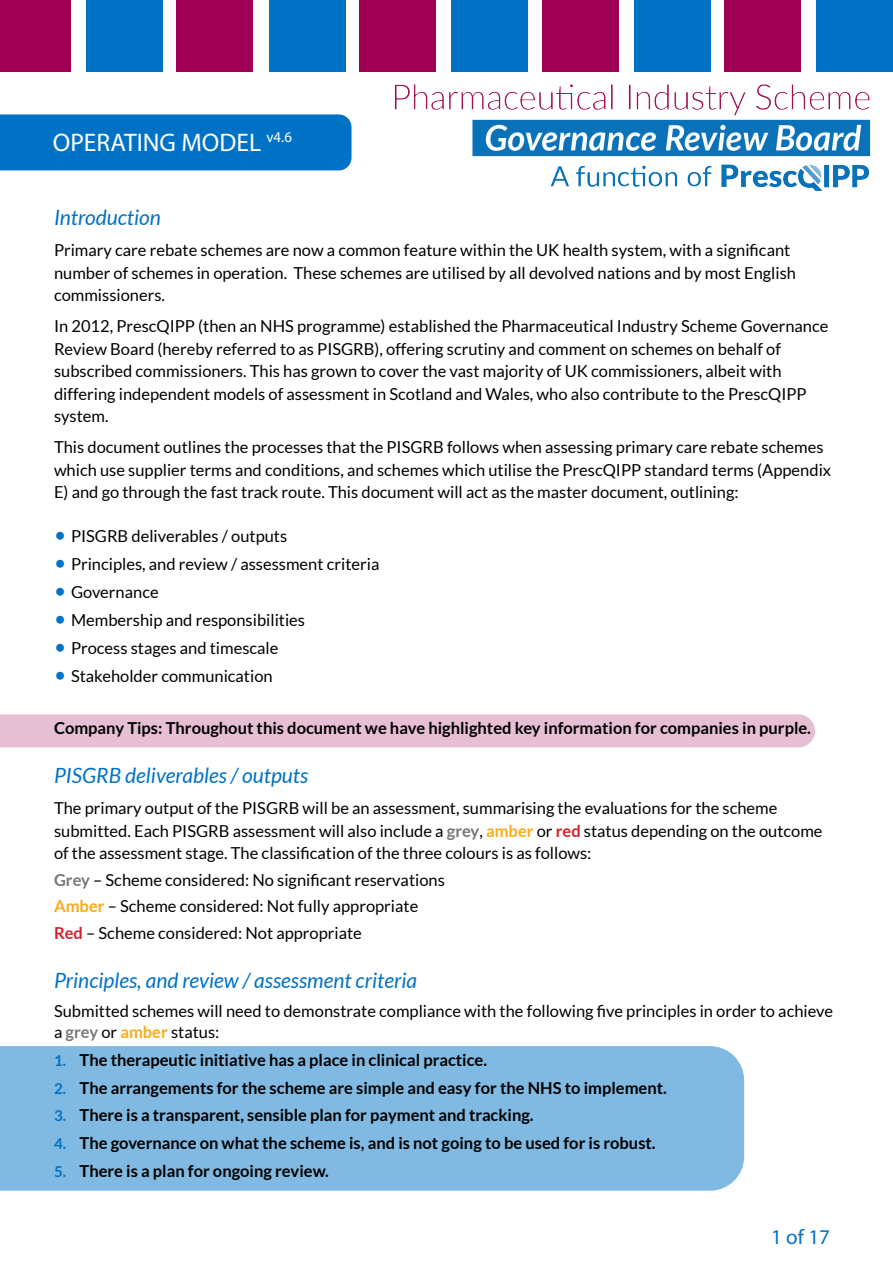
<style>
.page{position:relative;width:893px;height:1263px;background:#fff}
.page>*{position:absolute;margin:0;border:0;box-sizing:border-box;transform-origin:0 0}
.t1{font:25.5px "Myriad Pro";color:#fff}
.t2{font:italic 21px "Lato";color:#0072c6}
.t3{font:21px "Myriad Pro";color:#0072c6}
.t4{font:16.5px/22.5px "Lato";color:#000}
.t5{font:700 16.5px "Lato";color:#000}
.s1{font-size:21px;color:#0072c6}
.s2{font-weight:700;color:#777}
.s3{font-weight:700;color:#fbab18}
.s4{font-weight:700;color:#d2232a}
.s5{font-size:15px;color:#0072c6}
</style>
<div class="page">
<div style="left:0;top:714px;width:815px;height:33px;background:#e7bfd4"></div>
<div style="left:0;top:1046px;width:744px;height:145px;background:#80b9e2"></div>
<div style="left:0;top:114px;width:351px;height:56px;background:#0072c6"></div>
<div style="left:86px;top:0;width:77px;height:71px;background:#0072c6"></div>
<div style="left:269px;top:0;width:76px;height:71px;background:#0072c6"></div>
<div style="left:452px;top:0;width:76px;height:71px;background:#0072c6"></div>
<div style="left:634px;top:0;width:76px;height:71px;background:#0072c6"></div>
<div style="left:817px;top:0;width:76px;height:71px;background:#0072c6"></div>
<div style="left:0;top:0;width:71px;height:71px;background:#a00054"></div>
<div style="left:177px;top:0;width:76px;height:71px;background:#a00054"></div>
<div style="left:359px;top:0;width:77px;height:71px;background:#a00054"></div>
<div style="left:542px;top:0;width:76px;height:71px;background:#a00054"></div>
<div style="left:724px;top:0;width:77px;height:71px;background:#a00054"></div>
<img style="left:394px;top:84px;width:477px;height:108px">
<h1 class="t1" style="left:53px;top:126px;width:241px">OPERATING MODEL <sup>v4.6</sup></h1>
<p class="t2" style="left:54px;top:206px;width:108px">Introduction</p>
<p class="t4" style="left:54px;top:239px;width:743px">Primary care rebate schemes are now a common feature within the UK health system, with a significant number of schemes in operation. These schemes are utilised by all devolved nations and by most English commissioners.</p>
<p class="t4" style="left:54px;top:315px;width:776px">In 2012, PrescQIPP (then an NHS programme) established the Pharmaceutical Industry Scheme Governance Review Board (hereby referred to as PISGRB), offering scrutiny and comment on schemes on behalf of subscribed commissioners. This has grown to cover the vast majority of UK commissioners, albeit with differing independent models of assessment in Scotland and Wales, who also contribute to the PrescQIPP system.</p>
<p class="t4" style="left:54px;top:436px;width:779px">This document outlines the processes that the PISGRB follows when assessing primary care rebate schemes which use supplier terms and conditions, and schemes which utilise the PrescQIPP standard terms (Appendix<br>E) and go through the fast track route. This document will act as the master document, outlining:</p>
<p class="t4" style="left:54px;top:524px;width:235px"><span class="s1">•</span> PISGRB deliverables / outputs</p>
<p class="t4" style="left:54px;top:552px;width:327px"><span class="s1">•</span> Principles, and review / assessment criteria</p>
<p class="t4" style="left:54px;top:580px;width:106px"><span class="s1">•</span> Governance</p>
<p class="t4" style="left:54px;top:608px;width:253px"><span class="s1">•</span> Membership and responsibilities</p>
<p class="t4" style="left:54px;top:636px;width:226px"><span class="s1">•</span> Process stages and timescale</p>
<p class="t4" style="left:54px;top:664px;width:220px"><span class="s1">•</span> Stakeholder communication</p>
<p class="t5" style="left:54px;top:719px;width:758px">Company Tips: Throughout this document we have highlighted key information for companies in purple.</p>
<p class="t2" style="left:54px;top:764px;width:256px">PISGRB deliverables / outputs</p>
<p class="t4" style="left:54px;top:797px;width:770px">The primary output of the PISGRB will be an assessment, summarising the evaluations for the scheme submitted. Each PISGRB assessment will also include a <span class="s2">grey</span>, <span class="s3">amber</span> or <span class="s4">red</span> status depending on the outcome of the assessment stage. The classification of the three colours is as follows:</p>
<p class="t4" style="left:54px;top:866px;width:392px;line-height:26.5px"><span class="s2">Grey</span> – Scheme considered: No significant reservations<br><span class="s3">Amber</span> – Scheme considered: Not fully appropriate<br><span class="s4">Red</span> – Scheme considered: Not appropriate</p>
<p class="t2" style="left:54px;top:969px;width:365px">Principles, and review / assessment criteria</p>
<p class="t4" style="left:54px;top:1001px;width:781px;line-height:21px">Submitted schemes will need to demonstrate compliance with the following five principles in order to achieve a <span class="s2">grey</span> or <span class="s3">amber</span> status:</p>
<p class="t5" style="left:54px;top:1050px;width:435px"><span class="s5">1.</span> The therapeutic initiative has a place in clinical practice.</p>
<p class="t5" style="left:54px;top:1078px;width:614px"><span class="s5">2.</span> The arrangements for the scheme are simple and easy for the NHS to implement.</p>
<p class="t5" style="left:54px;top:1106px;width:481px"><span class="s5">3.</span> There is a transparent, sensible plan for payment and tracking.</p>
<p class="t5" style="left:54px;top:1133px;width:603px"><span class="s5">4.</span> The governance on what the scheme is, and is not going to be used for is robust.</p>
<p class="t5" style="left:54px;top:1161px;width:276px"><span class="s5">5.</span> There is a plan for ongoing review.</p>
<p class="t3" style="left:771px;top:1224px;width:60px">1 of 17</p>
</div>
